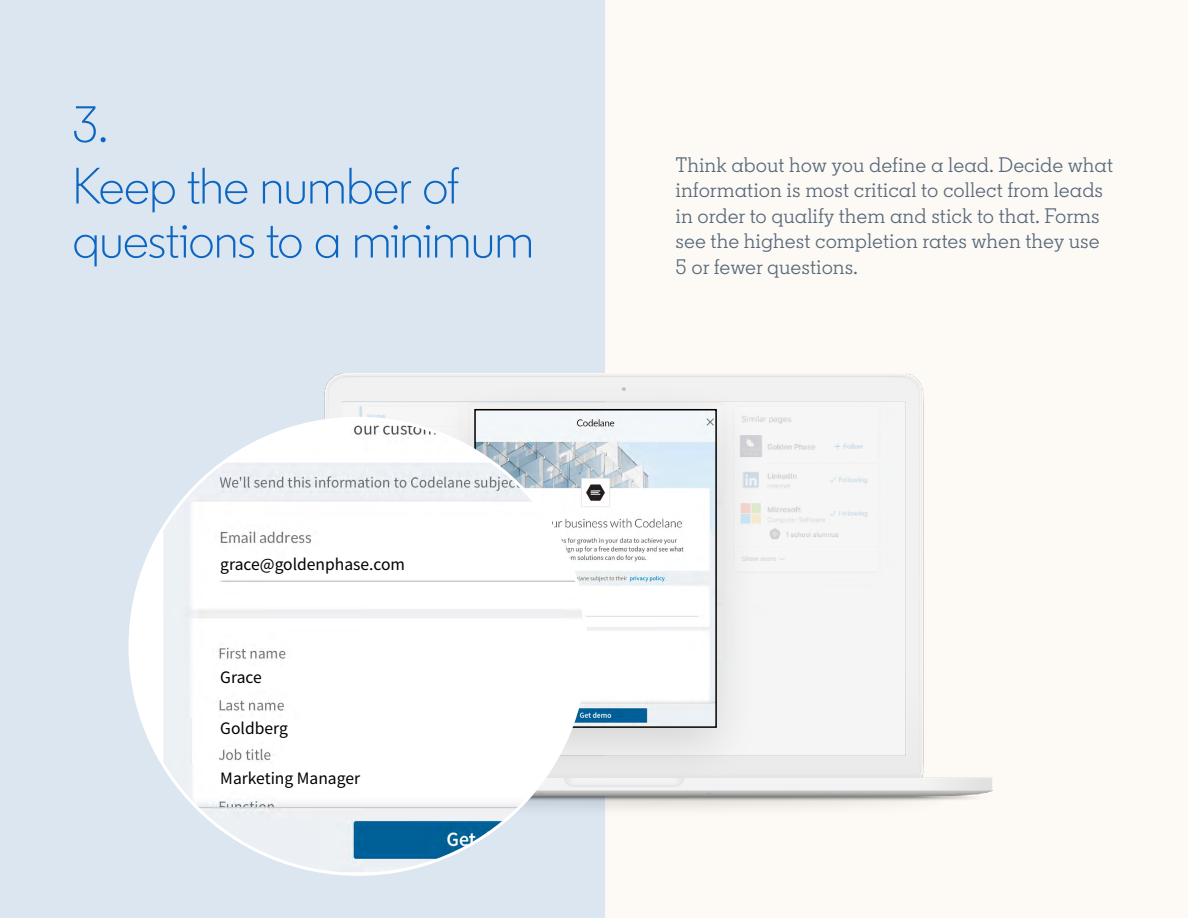
<style>
.page{position:relative;width:1188px;height:918px;background:#fdfaf5}
.page>*{position:absolute;margin:0;border:0;box-sizing:border-box;transform-origin:0 0}
.t1{font:300 51px/54px "Community";letter-spacing:-.01em;color:#0a66c2}
.t2{font:21px/25.5px "Community Slab";color:#56687a}
.t3{font:17.55px "Source Sans Pro";color:#000}
</style>
<div class="page">
<div style="left:0;top:0;width:604px;height:918px;background:#dce6f1"></div>
<img style="left:324px;top:374px;width:669px;height:443px">
<div style="left:342px;top:402px;width:563px;height:353px;background:#f5f5f5"></div>
<img style="left:342px;top:402px;width:526px;height:159px">
<div style="left:427px;top:378px;width:337px;height:412px;background:#000;opacity:.13"></div>
<img style="left:477px;top:412px;width:237px;height:313px">
<div style="left:474px;top:409px;width:243px;height:319px;border:2px solid #000"></div>
<div style="left:130px;top:418px;width:456px;height:456px;background:#fff;border-radius:50%"></div>
<img style="left:163px;top:418px;width:423px;height:454px">
<h1 class="t1" style="left:73px;top:98px;width:37px">3.</h1>
<h1 class="t1" style="left:73px;top:159px;width:463px">Keep the number of questions to a minimum</h1>
<p class="t2" style="left:676px;top:152px;width:439px">Think about how you define a lead. Decide what information is most critical to collect from leads in order to qualify them and stick to that. Forms see the highest completion rates when they use 5 or fewer questions.</p>
<p class="t3" style="left:220px;top:553px;width:186px">grace@goldenphase.com</p>
<p class="t3" style="left:220px;top:666px;width:43px">Grace</p>
<p class="t3" style="left:220px;top:717px;width:69px">Goldberg</p>
<p class="t3" style="left:220px;top:767px;width:141px">Marketing Manager</p>
</div>
